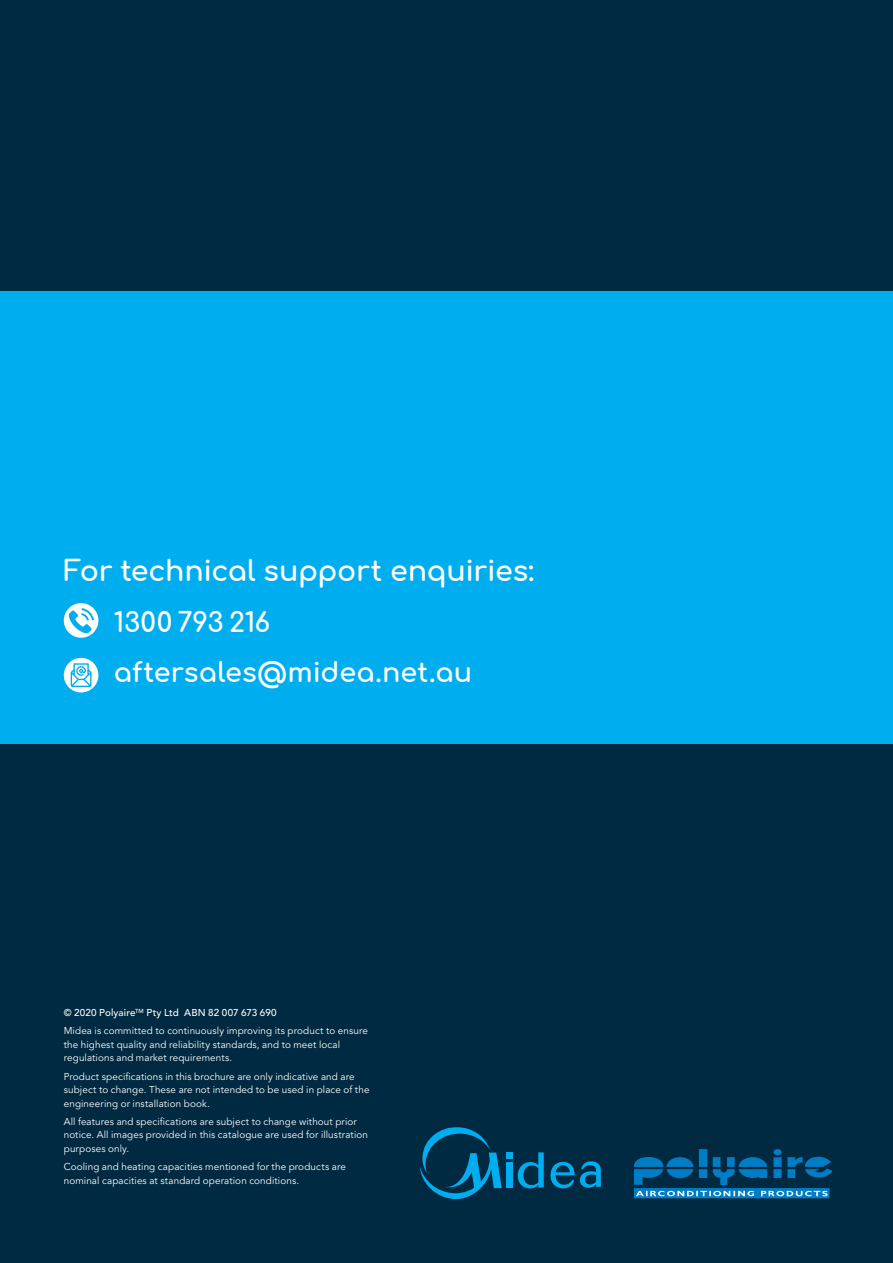
<style>
.page{position:relative;width:893px;height:1263px;background:#002a42}
.page>*{position:absolute;margin:0;border:0;box-sizing:border-box;transform-origin:0 0}
.t1{font:700 28.5px "Comfortaa";letter-spacing:-.015em;color:#fff}
.t2{font:700 27px "Comfortaa";color:#fff}
.t3{font:9.9px/13.5px "Avenir LT Std";letter-spacing:.01em;color:#fff}
.s1{font-weight:500}
</style>
<div class="page">
<svg style="left:634px;top:1149px;width:198px;height:49px"></svg>
<div style="left:727px;top:1157px;width:8px;height:10px;background:#007dc5"></div>
<div style="left:506px;top:1162px;width:7px;height:26px;background:#00aeef"></div>
<div style="left:506px;top:1152px;width:7px;height:6px;background:#00aeef"></div>
<svg style="left:518px;top:1152px;width:26px;height:36px"></svg>
<svg style="left:550px;top:1162px;width:24px;height:26px"></svg>
<svg style="left:580px;top:1161px;width:21px;height:27px"></svg>
<svg style="left:420px;top:1127px;width:82px;height:72px"></svg>
<div style="left:601px;top:1147px;width:8px;height:7px;border:1px solid #00aeef;border-radius:50%"></div>
<div style="left:0;top:291px;width:893px;height:453px;background:#00aeef"></div>
<div style="left:64px;top:603px;width:34px;height:35px;background:#fff;border-radius:50%"></div>
<svg style="left:69px;top:608px;width:25px;height:25px"></svg>
<div style="left:64px;top:658px;width:34px;height:34px;background:#fff;border-radius:50%"></div>
<svg style="left:71px;top:663px;width:21px;height:24px"></svg>
<h1 class="t1" style="left:64px;top:544px;width:472px">For technical support enquiries:</h1>
<h2 class="t2" style="left:114px;top:598px;width:158px">1300 793 216</h2>
<h2 class="t2" style="left:114px;top:647px;width:360px">aftersales@midea.net.au</h2>
<p class="t3" style="left:64px;top:1004px;width:306px;line-height:18.1px"><span class="s1">© 2020 Polyaire</span><sup>TM</sup> <span class="s1">Pty Ltd ABN 82 007 673 690<br></span>Midea is committed to continuously improving its product to ensure</p>
<p class="t3" style="left:64px;top:1038px;width:278px">the highest quality and reliability standards, and to meet local regulations and market requirements.</p>
<p class="t3" style="left:64px;top:1070px;width:307px">Product specifications in this brochure are only indicative and are subject to change. These are not intended to be used in place of the engineering or installation book.</p>
<p class="t3" style="left:64px;top:1115px;width:306px">All features and specifications are subject to change without prior notice. All images provided in this catalogue are used for illustration purposes only.</p>
<p class="t3" style="left:64px;top:1160px;width:284px">Cooling and heating capacities mentioned for the products are nominal capacities at standard operation conditions.</p>
</div>
